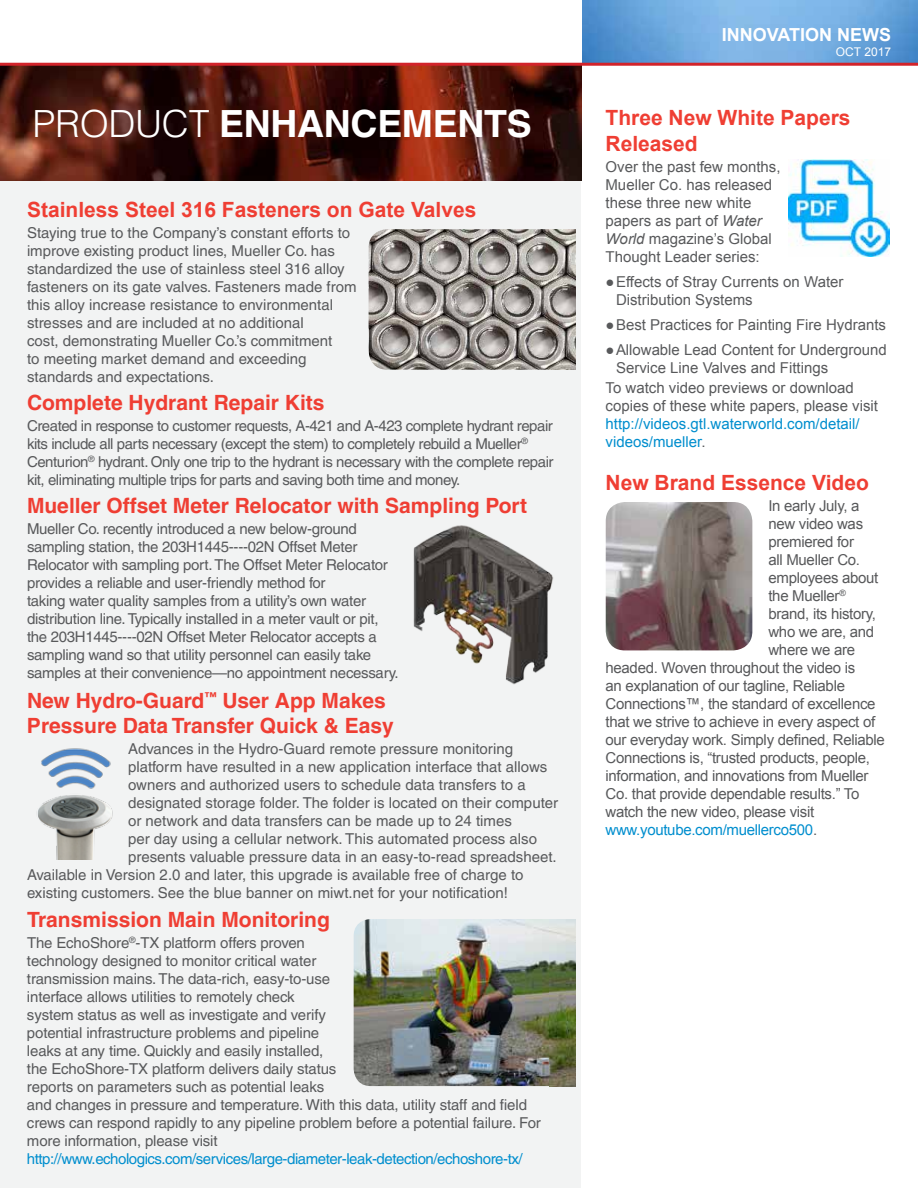
<style>
.page{position:relative;width:918px;height:1188px;background:#fff}
.page>*{position:absolute;margin:0;border:0;box-sizing:border-box;transform-origin:0 0}
.t1{font:700 37.5px "Helvetica LT Pro";letter-spacing:-.01em;color:#fff}
.t2{font:700 21px/25.2px "Helvetica LT Pro";color:#ef3e33}
.t3{font:700 21px/25.2px "Arial";color:#ef3e33}
.t4{font:700 18px "Arial";color:#fff}
.t5{font:15px/18px "Helvetica LT Pro";letter-spacing:-.01em;color:#58595b}
.t6{font:15px "Arial";letter-spacing:-.02em;color:#58595b}
.t7{font:15px/18px "Arial";color:#58595b}
.t8{font:15px/18px "Helvetica LT Pro";letter-spacing:-.03em;color:#58595b}
.t9{font:15px "Helvetica LT Pro";letter-spacing:-.03em;color:#008ece}
.t10{font:15px/18px "Arial";color:#008ece}
.t11{font:15px "Arial";letter-spacing:-.02em;color:#008ece}
.t12{font:12px "Arial";color:#fff}
.s1{font-weight:300}
.s2{font-style:italic}
.s3{color:#58595b}
</style>
<div class="page">
<div style="left:0;top:66px;width:581px;height:1122px;background:#f2f3f3"></div>
<img style="left:0;top:66px;width:581px;height:115px">
<img style="left:582px;top:0;width:336px;height:63px">
<hr style="left:0;top:63px;width:918px;height:3px;background:#d2232a">
<img style="left:354px;top:919px;width:196px;height:167px">
<img style="left:413px;top:525px;width:141px;height:160px">
<img style="left:38px;top:748px;width:75px;height:111px">
<img style="left:369px;top:229px;width:180px;height:141px">
<img style="left:550px;top:919px;width:26px;height:167px">
<img style="left:549px;top:229px;width:27px;height:141px">
<img style="left:788px;top:160px;width:101px;height:97px">
<img style="left:606px;top:502px;width:146px;height:148px">
<h1 class="t1" style="left:33px;top:101px;width:501px"><span class="s1">PRODUCT</span> ENHANCEMENTS</h1>
<h2 class="t3" style="left:27px;top:198px;width:451px">Stainless Steel 316 Fasteners on Gate Valves</h2>
<p class="t5" style="left:27px;top:224px;width:331px">Staying true to the Company’s constant efforts to improve existing product lines, Mueller Co. has standardized the use of stainless steel 316 alloy fasteners on its gate valves. Fasteners made from this alloy increase resistance to environmental stresses and are included at no additional<br>cost, demonstrating Mueller Co.’s commitment<br>to meeting market demand and exceeding standards and expectations.</p>
<h2 class="t2" style="left:27px;top:390px;width:299px">Complete Hydrant Repair Kits</h2>
<p class="t8" style="left:27px;top:416px;width:528px">Created in response to customer requests, A-421 and A-423 complete hydrant repair kits include all parts necessary (except the stem) to completely rebuild a Mueller<sup>® </sup>Centurion<sup>®</sup> hydrant. Only one trip to the hydrant is necessary with the complete repair kit, eliminating multiple trips for parts and saving both time and money.</p>
<h2 class="t2" style="left:27px;top:493px;width:502px">Mueller Offset Meter Relocator with Sampling Port</h2>
<p class="t5" style="left:27px;top:520px;width:373px">Mueller Co. recently introduced a new below-ground sampling station, the 203H1445----02N Offset Meter Relocator with sampling port. The Offset Meter Relocator provides a reliable and user-friendly method for<br>taking water quality samples from a utility’s own water distribution line. Typically installed in a meter vault or pit, the 203H1445----02N Offset Meter Relocator accepts a sampling wand so that utility personnel can easily take samples at their convenience—no appointment necessary.</p>
<h2 class="t2" style="left:27px;top:688px;width:368px">New Hydro-Guard<sup>™</sup> User App Makes<br>Pressure Data Transfer Quick &amp; Easy</h2>
<p class="t5" style="left:128px;top:739px;width:386px">Advances in the Hydro-Guard remote pressure monitoring</p>
<p class="t5" style="left:128px;top:757px;width:421px">platform have resulted in a new application interface that allows</p>
<p class="t5" style="left:128px;top:775px;width:399px">owners and authorized users to schedule data transfers to a</p>
<p class="t5" style="left:128px;top:793px;width:432px">designated storage folder. The folder is located on their computer</p>
<p class="t5" style="left:128px;top:811px;width:385px">or network and data transfers can be made up to 24 times</p>
<p class="t5" style="left:128px;top:829px;width:410px">per day using a cellular network. This automated process also</p>
<p class="t5" style="left:128px;top:847px;width:430px">presents valuable pressure data in an easy-to-read spreadsheet.</p>
<p class="t5" style="left:27px;top:865px;width:498px">Available in Version 2.0 and later, this upgrade is available free of charge to</p>
<p class="t5" style="left:27px;top:883px;width:482px">existing customers. See the blue banner on miwt.net for your notification!</p>
<h2 class="t2" style="left:27px;top:907px;width:304px">Transmission Main Monitoring</h2>
<p class="t5" style="left:27px;top:934px;width:515px">The EchoShore<sup>®</sup>-TX platform offers proven<br>technology designed to monitor critical water<br>transmission mains. The data-rich, easy-to-use<br>interface allows utilities to remotely check<br>system status as well as investigate and verify<br>potential infrastructure problems and pipeline<br>leaks at any time. Quickly and easily installed,<br>the EchoShore-TX platform delivers daily status<br>reports on parameters such as potential leaks<br>and changes in pressure and temperature. With this data, utility staff and field crews can respond rapidly to any pipeline problem before a potential failure. For more information, please visit</p>
<p class="t9" style="left:27px;top:1150px;width:497px">http://www.echologics.com/services/large-diameter-leak-detection/echoshore-tx/</p>
<p class="t4" style="left:722px;top:23px;width:171px">INNOVATION NEWS</p>
<p class="t12" style="left:836px;top:44px;width:57px">OCT 2017</p>
<h2 class="t3" style="left:606px;top:106px;width:247px">Three New White Papers<br>Released</h2>
<p class="t7" style="left:606px;top:158px;width:177px">Over the past few months,<br>Mueller Co. has released these three new white papers as part of <span class="s2">Water<br>World</span> magazine’s Global<br>Thought Leader series:</p>
<p class="t7" style="left:616px;top:273px;width:229px;text-indent:-10px">●Effects of Stray Currents on Water<br>Distribution Systems</p>
<p class="t7" style="left:606px;top:316px;width:282px">●Best Practices for Painting Fire Hydrants</p>
<p class="t7" style="left:616px;top:341px;width:272px;text-indent:-10px">●Allowable Lead Content for Underground<br>Service Line Valves and Fittings</p>
<p class="t7" style="left:606px;top:379px;width:274px">To watch video previews or download copies of these white papers, please visit</p>
<p class="t10" style="left:606px;top:415px;width:256px">http://videos.gtl.waterworld.com/detail/ videos/mueller<span class="s3">.</span></p>
<h2 class="t3" style="left:606px;top:470px;width:265px">New Brand Essence Video</h2>
<p class="t6" style="left:768px;top:496px;width:93px">In early July, a</p>
<p class="t6" style="left:768px;top:514px;width:96px">new video was</p>
<p class="t6" style="left:768px;top:532px;width:87px">premiered for</p>
<p class="t6" style="left:768px;top:550px;width:93px">all Mueller Co.</p>
<p class="t6" style="left:768px;top:568px;width:112px">employees about</p>
<p class="t6" style="left:768px;top:586px;width:79px">the Mueller<sup>®</sup></p>
<p class="t6" style="left:768px;top:604px;width:109px">brand, its history,</p>
<p class="t6" style="left:768px;top:622px;width:107px">who we are, and</p>
<p class="t6" style="left:768px;top:640px;width:88px">where we are</p>
<p class="t6" style="left:606px;top:658px;width:251px">headed. Woven throughout the video is</p>
<p class="t6" style="left:606px;top:676px;width:241px">an explanation of our tagline, Reliable</p>
<p class="t6" style="left:606px;top:694px;width:272px">Connections™, the standard of excellence</p>
<p class="t6" style="left:606px;top:712px;width:271px">that we strive to achieve in every aspect of</p>
<p class="t6" style="left:606px;top:730px;width:281px">our everyday work. Simply defined, Reliable</p>
<p class="t6" style="left:606px;top:748px;width:266px">Connections is, “trusted products, people,</p>
<p class="t6" style="left:606px;top:766px;width:265px">information, and innovations from Mueller</p>
<p class="t6" style="left:606px;top:784px;width:255px">Co. that provide dependable results.” To</p>
<p class="t6" style="left:606px;top:802px;width:210px">watch the new video, please visit</p>
<p class="t11" style="left:606px;top:820px;width:213px">www.youtube.com/muellerco500<span class="s3">.</span></p>
</div>
